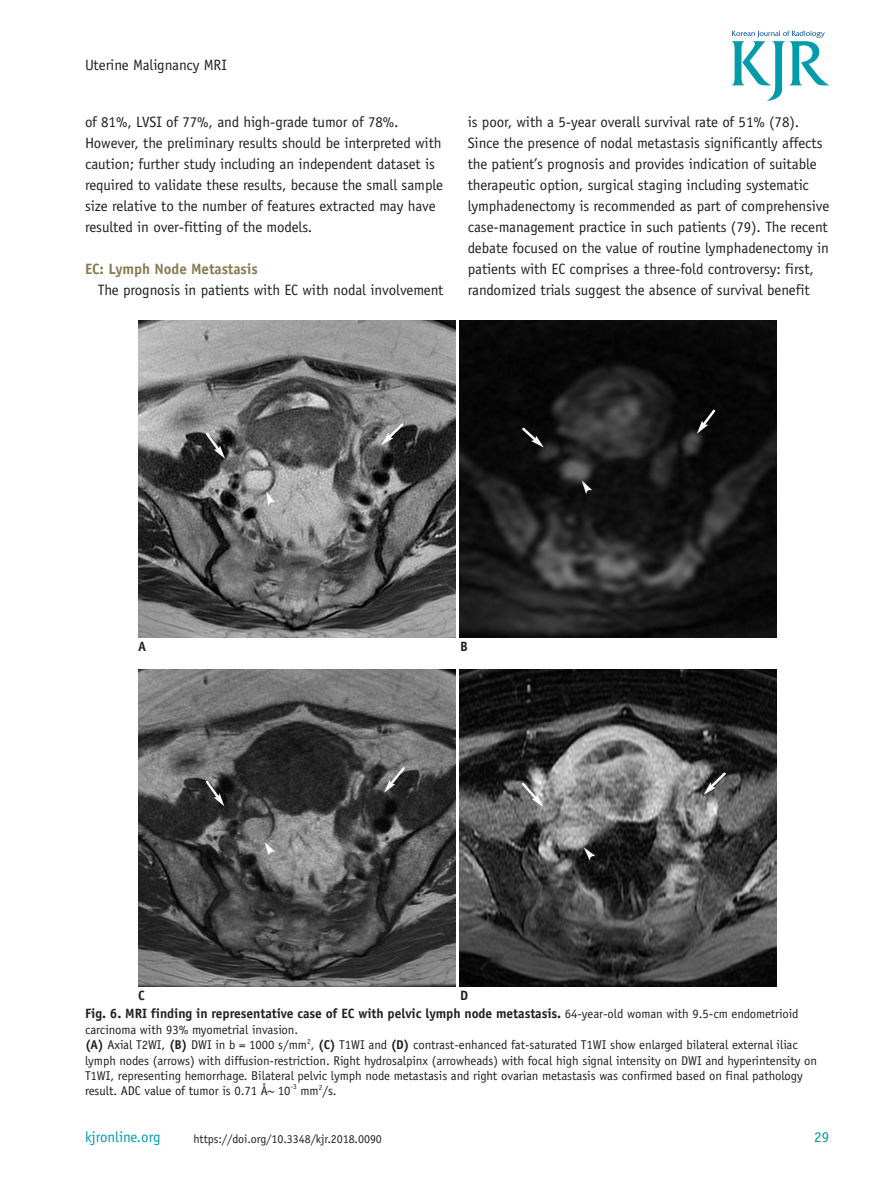
<style>
.page{position:relative;width:893px;height:1191px;background:#fff}
.page>*{position:absolute;margin:0;border:0;box-sizing:border-box;transform-origin:0 0}
.t1{font:15px/21px "Officina Sans Std";letter-spacing:-.005em;color:#231f20}
.t2{font:700 15px "Officina Sans Std";letter-spacing:-.005em;color:#887a51}
.t3{font:15px "Officina Sans Std";letter-spacing:-.005em;color:#009caa}
.t4{font:700 13.5px "Officina Sans Std";letter-spacing:-.005em;color:#231f20}
.t5{font:12.75px/15.3px "Officina Sans Std";letter-spacing:-.005em;color:#231f20}
.t6{font:12px "Officina Sans Std";letter-spacing:-.005em;color:#231f20}
.t7{font:7.5px "Officina Sans Std";color:#231f20}
.s1{font-weight:400;font-size:12.75px}
.s2{font-weight:700}
</style>
<div class="page">
<svg style="left:732px;top:31px;width:97px;height:70px"></svg>
<img style="left:138px;top:321px;width:317px;height:316px">
<img style="left:459px;top:321px;width:317px;height:316px">
<img style="left:138px;top:669px;width:317px;height:317px">
<img style="left:459px;top:669px;width:317px;height:317px">
<p class="t1" style="left:85px;top:54px;width:143px">Uterine Malignancy MRI</p>
<p class="t1" style="left:85px;top:112px;width:360px">of 81%, LVSI of 77%, and high-grade tumor of 78%.<br>However, the preliminary results should be interpreted with caution; further study including an independent dataset is required to validate these results, because the small sample size relative to the number of features extracted may have resulted in over-fitting of the models.</p>
<p class="t2" style="left:85px;top:260px;width:174px">EC: Lymph Node Metastasis</p>
<p class="t1" style="left:98px;top:280px;width:347px">The prognosis in patients with EC with nodal involvement</p>
<p class="t1" style="left:468px;top:112px;width:363px">is poor, with a 5-year overall survival rate of 51% (78).<br>Since the presence of nodal metastasis significantly affects the patient’s prognosis and provides indication of suitable therapeutic option, surgical staging including systematic lymphadenectomy is recommended as part of comprehensive case-management practice in such patients (79). The recent debate focused on the value of routine lymphadenectomy in patients with EC comprises a three-fold controversy: first, randomized trials suggest the absence of survival benefit</p>
<p class="t4" style="left:138px;top:638px;width:10px">A</p>
<p class="t4" style="left:460px;top:638px;width:9px">B</p>
<p class="t4" style="left:138px;top:986px;width:8px">C</p>
<p class="t4" style="left:460px;top:986px;width:10px">D</p>
<p class="t4" style="left:85px;top:1005px;width:715px">Fig. 6. MRI finding in representative case of EC with pelvic lymph node metastasis. <span class="s1">64-year-old woman with 9.5-cm endometrioid</span></p>
<p class="t5" style="left:85px;top:1022px;width:733px">carcinoma with 93% myometrial invasion.<br><span class="s2">(A)</span> Axial T2WI, <span class="s2">(B)</span> DWI in b = 1000 s/mm<sup>2</sup>, <span class="s2">(C)</span> T1WI and <span class="s2">(D)</span> contrast-enhanced fat-saturated T1WI show enlarged bilateral external iliac lymph nodes (arrows) with diffusion-restriction. Right hydrosalpinx (arrowheads) with focal high signal intensity on DWI and hyperintensity on T1WI, representing hemorrhage. Bilateral pelvic lymph node metastasis and right ovarian metastasis was confirmed based on final pathology result. ADC value of tumor is 0.71 Å~ 10</p>
<p class="t7" style="left:291px;top:1082px;width:8px">-3</p>
<p class="t5" style="left:300px;top:1083px;width:38px">mm<sup>2</sup>/s.</p>
<p class="t3" style="left:85px;top:1128px;width:77px">kjronline.org</p>
<p class="t6" style="left:194px;top:1132px;width:190px">https://doi.org/10.3348/kjr.2018.0090</p>
<p class="t3" style="left:814px;top:1128px;width:16px">29</p>
</div>
